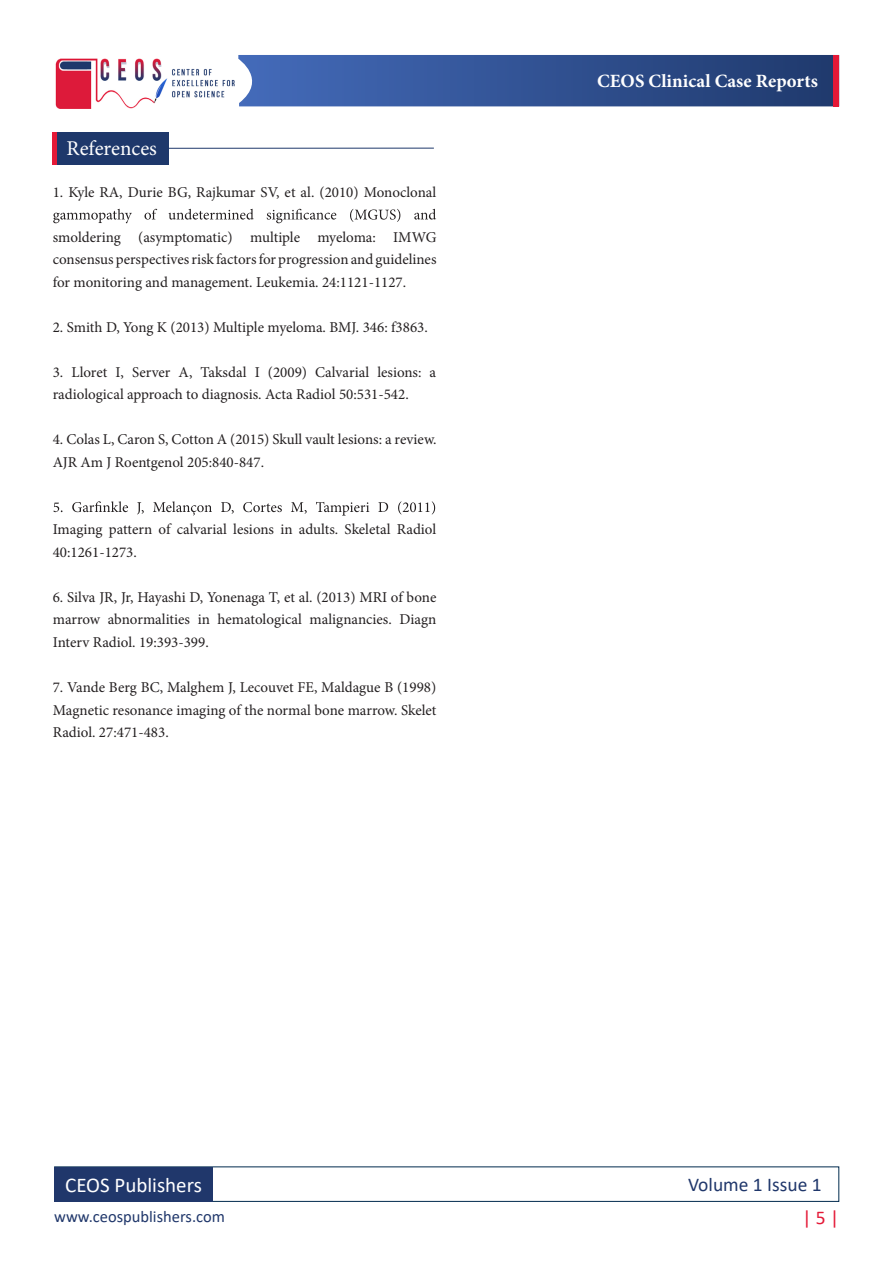
<style>
.page{position:relative;width:893px;height:1263px;background:#fff}
.page>*{position:absolute;margin:0;border:0;box-sizing:border-box;transform-origin:0 0}
.t1{font:21px "Calibri";color:#fff}
.t2{font:21px "Minion Pro";color:#fff}
.t3{font:19.5px "Calibri";color:#20376b}
.t4{font:19.5px "Calibri";color:#e41937}
.t5{font:700 18.75px "Minion Pro";color:#fff}
.t6{font:16.5px "Calibri";color:#20376b}
.t7{font:15px/22.5px "Minion Pro";color:#231f20;text-align:justify}
</style>
<div class="page">
<svg style="left:238px;top:55px;width:601px;height:51px;background:#365393"></svg>
<img style="left:55px;top:58px;width:180px;height:51px">
<div style="left:54px;top:1166px;width:785px;height:36px;border:1px solid #002b4e"></div>
<div style="left:54px;top:1167px;width:159px;height:34px;background:#20376b"></div>
<div style="left:53px;top:132px;width:115px;height:33px;background:#1e386b"></div>
<svg style="left:52px;top:132px;width:1px;height:33px"></svg>
<svg style="left:53px;top:132px;width:4px;height:33px"></svg>
<hr style="left:167px;top:148px;width:267px;height:1px;background:#1e386b">
<svg style="left:53px;top:209px;width:383px;height:14px"></svg>
<svg style="left:53px;top:501px;width:382px;height:15px"></svg>
<h1 class="t2" style="left:67px;top:134px;width:92px">References</h1>
<p class="t7" style="left:53px;top:181px;width:385px">1. Kyle RA, Durie BG, Rajkumar SV, et al. (2010) Monoclonal</p>
<p class="t7" style="left:53px;top:226px;width:385px">smoldering (asymptomatic) multiple myeloma: IMWG consensus perspectivesrisk factorsfor progression and guidelines for monitoring and management. Leukemia. 24:1121-1127.</p>
<p class="t7" style="left:53px;top:316px;width:377px">2. Smith D, Yong K (2013) Multiple myeloma. BMJ. 346: f3863.</p>
<p class="t7" style="left:53px;top:361px;width:385px">3. Lloret I, Server A, Taksdal I (2009) Calvarial lesions: a radiological approach to diagnosis. Acta Radiol 50:531-542.</p>
<p class="t7" style="left:53px;top:428px;width:385px">4. Colas L, Caron S, Cotton A (2015) Skull vault lesions: a review.<br>AJR Am J Roentgenol 205:840-847.</p>
<p class="t7" style="left:53px;top:518px;width:385px">Imaging pattern of calvarial lesions in adults. Skeletal Radiol<br>40:1261-1273.</p>
<p class="t7" style="left:53px;top:586px;width:385px">6. Silva JR, Jr, Hayashi D, Yonenaga T, et al. (2013) MRI of bone marrow abnormalities in hematological malignancies. Diagn Interv Radiol. 19:393-399.</p>
<p class="t7" style="left:53px;top:676px;width:385px">7. Vande Berg BC, Malghem J, Lecouvet FE, Maldague B (1998)<br>Magnetic resonance imaging of the normal bone marrow. Skelet Radiol. 27:471-483.</p>
<p class="t5" style="left:597px;top:68px;width:222px">CEOS Clinical Case Reports</p>
<h1 class="t1" style="left:65px;top:1170px;width:138px">CEOS Publishers</h1>
<h2 class="t3" style="left:688px;top:1170px;width:135px">Volume 1 Issue 1</h2>
<h2 class="t4" style="left:802px;top:1203px;width:38px">| 5 |</h2>
<p class="t6" style="left:54px;top:1205px;width:172px">www.ceospublishers.com</p>
</div>
